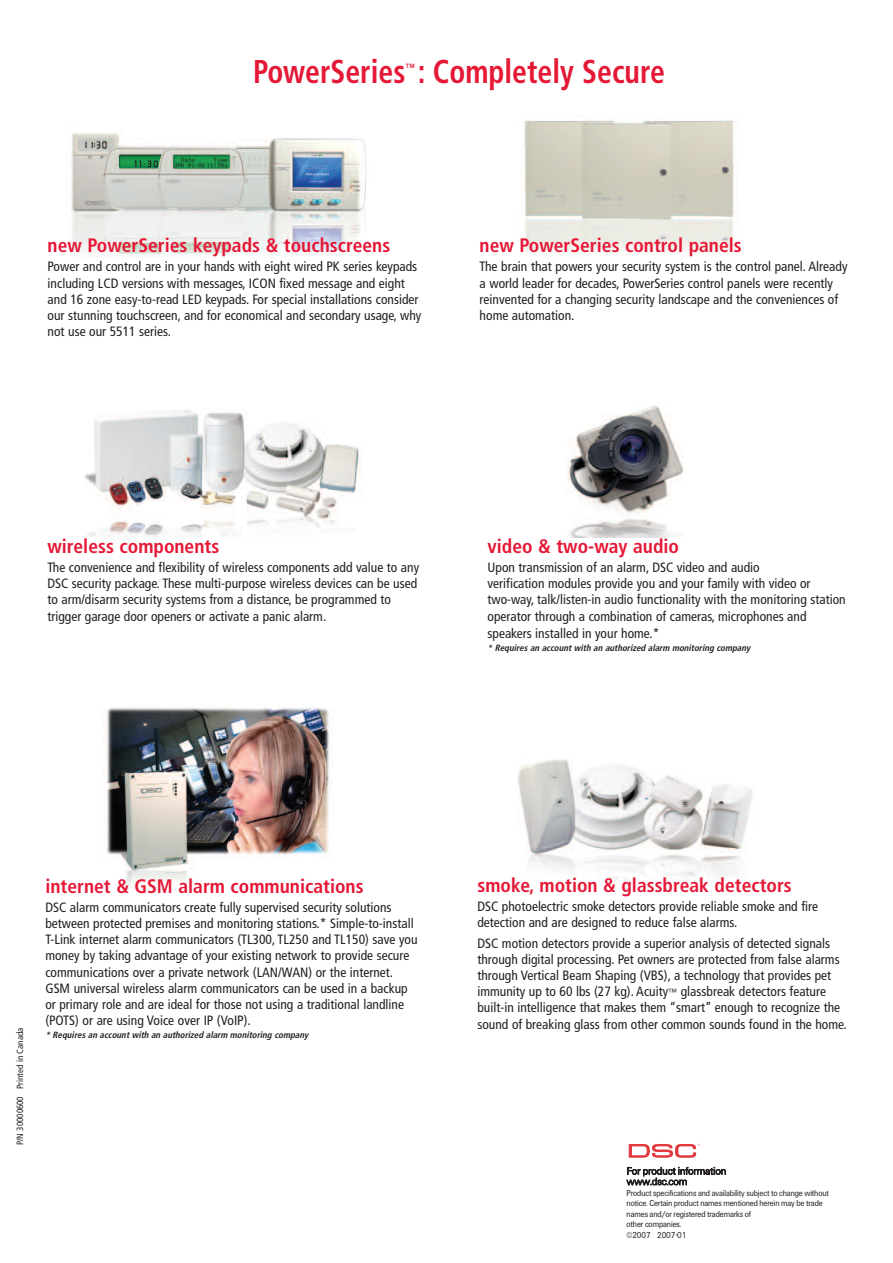
<style>
.page{position:relative;width:893px;height:1263px;background:#fff}
.page>*{position:absolute;margin:0;border:0;box-sizing:border-box;transform-origin:0 0}
.t1{font:700 condensed 33px "Frutiger";color:#e51836;scale:.9 1}
.t2{font:700 condensed 19.5px "Frutiger";color:#e51836}
.t3{font:condensed 13.5px/16.2px "Frutiger";color:#231f20}
.t4{font:300 10.5px/10.5px "U45 Univers";color:#231f20}
.t5{font:700 condensed 10.5px "Frutiger";color:#e51836;scale:.9 1}
.t6{font:9px/10.5px "U55 Univers";letter-spacing:-.01em;color:#231f20;scale:.85 1}
.t7{font:italic 700 condensed 9px "Frutiger";color:#231f20}
.t8{font:condensed 9px "Frutiger";color:#231f20}
.s1{font-size:9px}
</style>
<div class="page">
<img style="left:517px;top:759px;width:236px;height:122px">
<img style="left:106px;top:707px;width:227px;height:184px">
<img style="left:567px;top:405px;width:117px;height:132px">
<img style="left:84px;top:409px;width:277px;height:128px">
<img style="left:523px;top:119px;width:211px;height:133px">
<img style="left:71px;top:132px;width:296px;height:126px">
<svg style="left:629px;top:1144px;width:71px;height:14px"></svg>
<h1 class="t1" style="left:253px;top:58px;width:459px">PowerSeries : Completely Secure</h1>
<p class="t5" style="left:405px;top:63px;width:12px">™</p>
<h2 class="t2" style="left:48px;top:238px;width:344px">new PowerSeries keypads &amp; touchscreens</h2>
<p class="t3" style="left:48px;top:260px;width:375px">Power and control are in your hands with eight wired PK series keypads including LCD versions with messages, ICON fixed message and eight and 16 zone easy-to-read LED keypads. For special installations consider our stunning touchscreen, and for economical and secondary usage, why not use our 5511 series.</p>
<h2 class="t2" style="left:480px;top:238px;width:264px">new PowerSeries control panels</h2>
<p class="t3" style="left:480px;top:260px;width:369px">The brain that powers your security system is the control panel. Already a world leader for decades, PowerSeries control panels were recently reinvented for a changing security landscape and the conveniences of home automation.</p>
<h2 class="t2" style="left:47px;top:538px;width:173px">wireless components</h2>
<p class="t3" style="left:47px;top:560px;width:373px">The convenience and flexibility of wireless components add value to any DSC security package. These multi-purpose wireless devices can be used to arm/disarm security systems from a distance, be programmed to trigger garage door openers or activate a panic alarm.</p>
<h2 class="t2" style="left:488px;top:538px;width:193px">video &amp; two-way audio</h2>
<p class="t3" style="left:488px;top:560px;width:360px">Upon transmission of an alarm, DSC video and audio<br>verification modules provide you and your family with video or two-way, talk/listen-in audio functionality with the monitoring station operator through a combination of cameras, microphones and speakers installed in your home.*</p>
<p class="t7" style="left:488px;top:645px;width:264px">* Requires an account with an authorized alarm monitoring company</p>
<p class="t8" style="left:16px;top:1145px;width:119px;rotate:-90deg">P/N 30000600 Printed in Canada</p>
<h2 class="t2" style="left:45px;top:878px;width:320px">internet &amp; GSM alarm communications</h2>
<p class="t3" style="left:45px;top:900px;width:374px">DSC alarm communicators create fully supervised security solutions between protected premises and monitoring stations.* Simple-to-install T-Link internet alarm communicators (TL300, TL250 and TL150) save you money by taking advantage of your existing network to provide secure communications over a private network (LAN/WAN) or the internet.<br>GSM universal wireless alarm communicators can be used in a backup or primary role and are ideal for those not using a traditional landline (POTS) or are using Voice over IP (VoIP).</p>
<p class="t7" style="left:45px;top:1031px;width:264px">* Requires an account with an authorized alarm monitoring company</p>
<h2 class="t2" style="left:477px;top:877px;width:316px">smoke, motion &amp; glassbreak detectors</h2>
<p class="t3" style="left:477px;top:899px;width:342px">DSC photoelectric smoke detectors provide reliable smoke and fire detection and are designed to reduce false alarms.</p>
<p class="t3" style="left:477px;top:936px;width:371px">DSC motion detectors provide a superior analysis of detected signals through digital processing. Pet owners are protected from false alarms through Vertical Beam Shaping (VBS), a technology that provides pet immunity up to 60 lbs (27 kg). Acuity<span class="s1">™</span> glassbreak detectors feature built-in intelligence that makes them “smart” enough to recognize the sound of breaking glass from other common sounds found in the home.</p>
<p class="t4" style="left:627px;top:1166px;width:101px">For product information www.dsc.com</p>
<p class="t6" style="left:627px;top:1188px;width:240px">Product specifications and availability subject to change without notice. Certain product names mentioned herein may be trade names and/or registered trademarks of<br>other companies.<br>©2007 2007•01</p>
</div>
